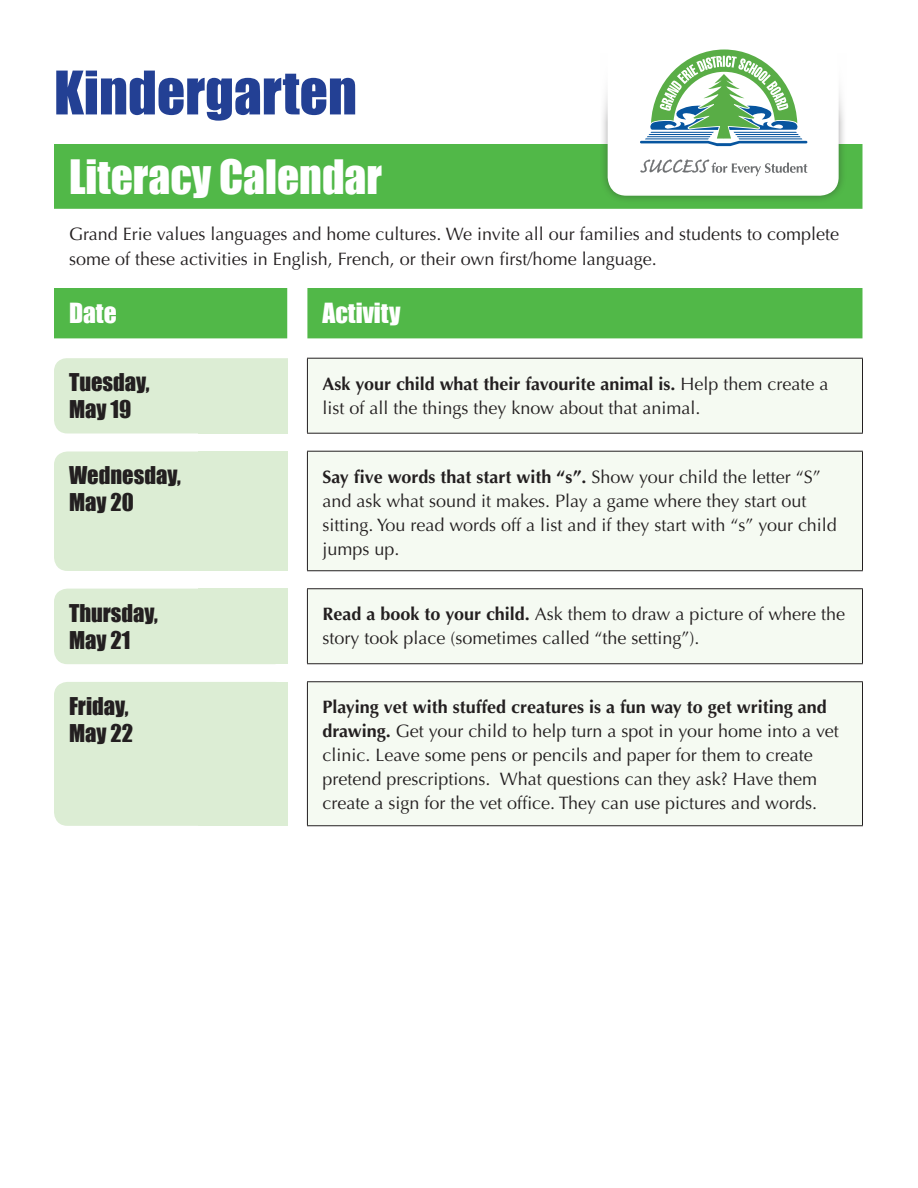
<style>
.page{position:relative;width:918px;height:1188px;background:#fff}
.page>*{position:absolute;margin:0;border:0;box-sizing:border-box;transform-origin:0 0}
.t1{font:55.5px "Impact";color:#234094}
.t2{font:43.5px "Impact";color:#fff}
.t3{font:25.5px "Impact";color:#fff}
.t4{font:22.5px/27px "Impact";color:#231f20}
.t5{font:18px/24px "Optima";color:#231f20}
.s1{font-weight:700}
</style>
<div class="page">
<div style="left:54px;top:358px;width:234px;height:76px;background:#dcedd4;border-radius:14px"></div>
<div style="left:198px;top:358px;width:90px;height:76px;background:#dcedd4"></div>
<div style="left:54px;top:452px;width:234px;height:75px;background:#dcedd4;border-radius:14px"></div>
<div style="left:198px;top:452px;width:90px;height:75px;background:#dcedd4"></div>
<div style="left:54px;top:495px;width:234px;height:76px;background:#dcedd4;border-radius:14px"></div>
<div style="left:198px;top:495px;width:90px;height:76px;background:#dcedd4"></div>
<div style="left:54px;top:589px;width:234px;height:75px;background:#dcedd4;border-radius:14px"></div>
<div style="left:198px;top:589px;width:90px;height:75px;background:#dcedd4"></div>
<div style="left:54px;top:682px;width:234px;height:75px;background:#dcedd4;border-radius:14px"></div>
<div style="left:198px;top:682px;width:90px;height:76px;background:#dcedd4"></div>
<div style="left:54px;top:727px;width:234px;height:76px;background:#dcedd4;border-radius:14px"></div>
<div style="left:54px;top:750px;width:234px;height:76px;background:#dcedd4;border-radius:14px"></div>
<div style="left:198px;top:750px;width:90px;height:76px;background:#dcedd4"></div>
<svg style="left:54px;top:338px;width:233px;height:1px"></svg>
<svg style="left:287px;top:338px;width:575px;height:20px"></svg>
<svg style="left:54px;top:144px;width:808px;height:194px;fill:#51b848"></svg>
<svg style="left:307px;top:359px;width:555px;height:466px;fill:#f5faf2"></svg>
<hr style="left:307px;top:451px;width:556px;height:1px;background:#231f20">
<hr style="left:307px;top:452px;width:1px;height:118px;background:#231f20">
<hr style="left:862px;top:452px;width:1px;height:118px;background:#231f20">
<hr style="left:307px;top:570px;width:556px;height:1px;background:#231f20">
<hr style="left:307px;top:588px;width:556px;height:1px;background:#231f20">
<hr style="left:307px;top:589px;width:1px;height:74px;background:#231f20">
<hr style="left:862px;top:589px;width:1px;height:74px;background:#231f20">
<hr style="left:307px;top:663px;width:556px;height:1px;background:#231f20">
<hr style="left:307px;top:681px;width:556px;height:1px;background:#231f20">
<hr style="left:307px;top:682px;width:1px;height:143px;background:#231f20">
<hr style="left:862px;top:682px;width:1px;height:143px;background:#231f20">
<hr style="left:307px;top:825px;width:556px;height:1px;background:#231f20">
<hr style="left:307px;top:358px;width:556px;height:1px;background:#231f20">
<hr style="left:307px;top:359px;width:1px;height:74px;background:#231f20">
<hr style="left:862px;top:359px;width:1px;height:74px;background:#231f20">
<hr style="left:307px;top:433px;width:556px;height:1px;background:#231f20">
<div style="left:599px;top:0;width:248px;height:204px;background:#231f20;opacity:.4"></div>
<svg style="left:608px;top:122px;width:231px;height:74px"></svg>
<div style="left:586px;top:0;width:272px;height:122px;background:#fff"></div>
<svg style="left:640px;top:50px;width:167px;height:96px"></svg>
<svg style="left:640px;top:159px;width:167px;height:17px"></svg>
<h1 class="t1" style="left:54px;top:50px;width:305px">Kindergarten</h1>
<h2 class="t2" style="left:69px;top:143px;width:315px">Literacy Calendar</h2>
<p class="t5" style="left:69px;top:222px;width:772px;line-height:24.6px">Grand Erie values languages and home cultures. We invite all our families and students to complete some of these activities in English, French, or their own first/home language.</p>
<h3 class="t3" style="left:69px;top:293px;width:49px">Date</h3>
<h3 class="t3" style="left:322px;top:293px;width:80px">Activity</h3>
<p class="t4" style="left:69px;top:368px;width:82px">Tuesday,<br>May 19</p>
<p class="t5" style="left:322px;top:372px;width:507px"><span class="s1">Ask your child what their favourite animal is.</span> Help them create a list of all the things they know about that animal.</p>
<p class="t4" style="left:69px;top:461px;width:113px">Wednesday,<br>May 20</p>
<p class="t5" style="left:322px;top:465px;width:516px"><span class="s1">Say five words that start with “s”.</span> Show your child the letter “S” and ask what sound it makes. Play a game where they start out sitting. You read words off a list and if they start with “s” your child jumps up.</p>
<p class="t4" style="left:69px;top:599px;width:91px">Thursday,<br>May 21</p>
<p class="t5" style="left:322px;top:602px;width:524px"><span class="s1">Read a book to your child.</span> Ask them to draw a picture of where the story took place (sometimes called “the setting”).</p>
<p class="t4" style="left:69px;top:692px;width:66px">Friday,<br>May 22</p>
<p class="t5" style="left:322px;top:695px;width:518px"><span class="s1">Playing vet with stuffed creatures is a fun way to get writing and drawing.</span> Get your child to help turn a spot in your home into a vet clinic. Leave some pens or pencils and paper for them to create pretend prescriptions. What questions can they ask? Have them create a sign for the vet office. They can use pictures and words.</p>
</div>
